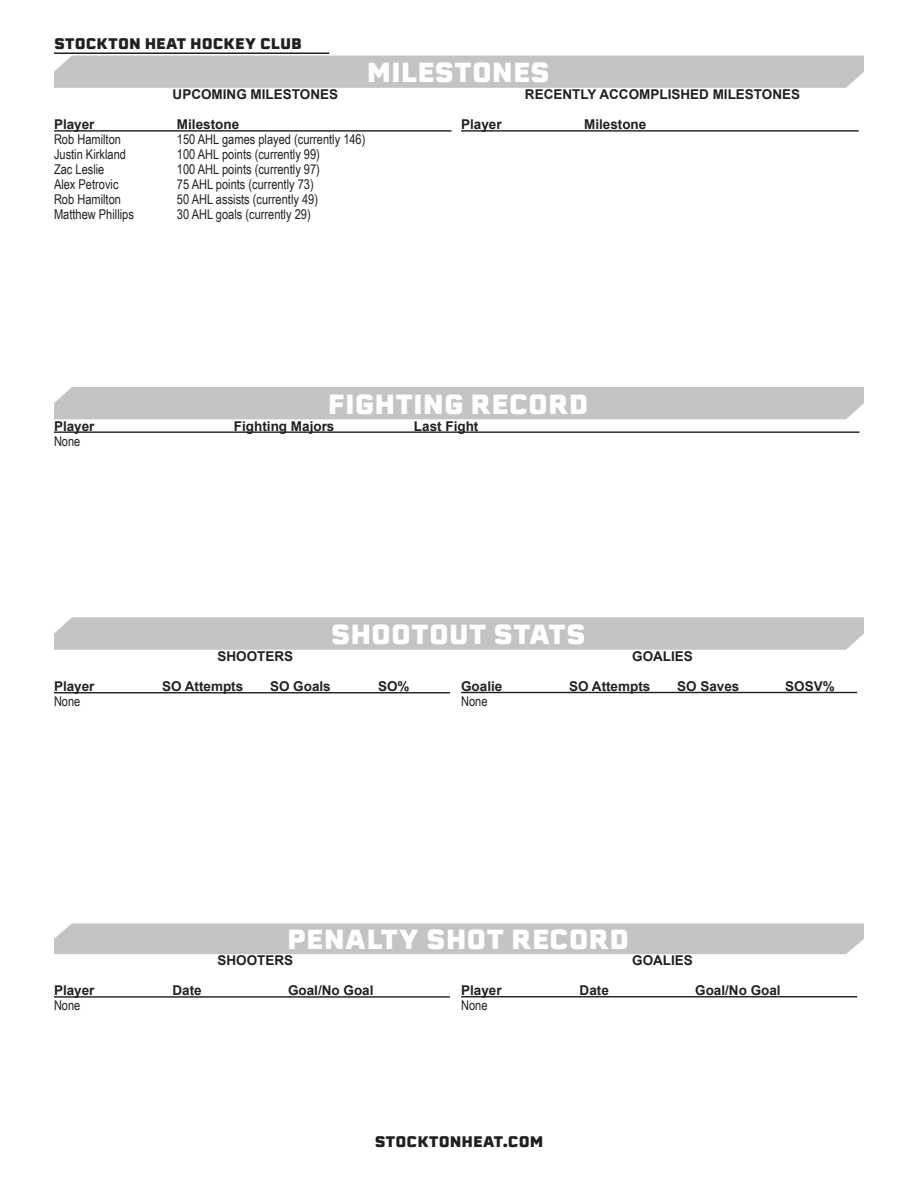
<style>
.page{position:relative;width:918px;height:1188px;background:#fff}
.page>*{position:absolute;margin:0;border:0;box-sizing:border-box;transform-origin:0 0}
.t1{font:900 27px "Erbaum";color:#fff}
.t2{font:900 15px "Erbaum";color:#231f20}
.t3{font:13.5px "Arial Narrow";color:#231f20}
.t4{font:700 13.5px "Arial";color:#231f20}
</style>
<div class="page">
<hr style="left:54px;top:52px;width:275px;height:2px;background:#231f20">
<div style="left:54px;top:56px;width:810px;height:32px;background:#c4c4c4"></div>
<hr style="left:54px;top:130px;width:398px;height:2px;background:#231f20">
<hr style="left:461px;top:130px;width:398px;height:2px;background:#231f20">
<div style="left:54px;top:387px;width:810px;height:32px;background:#c4c4c4"></div>
<hr style="left:54px;top:431px;width:806px;height:2px;background:#231f20">
<svg style="left:54px;top:617px;width:810px;height:33px;background:#c5c5c5"></svg>
<hr style="left:54px;top:692px;width:396px;height:1px;background:#231f20">
<hr style="left:461px;top:692px;width:396px;height:1px;background:#231f20">
<div style="left:54px;top:923px;width:810px;height:31px;background:#c4c4c4"></div>
<hr style="left:54px;top:996px;width:396px;height:2px;background:#231f20">
<hr style="left:461px;top:996px;width:396px;height:1px;background:#231f20">
<p class="t2" style="left:54px;top:33px;width:249px">STOCKTON HEAT HOCKEY CLUB</p>
<p class="t4" style="left:173px;top:86px;width:167px">UPCOMING MILESTONES</p>
<p class="t1" style="left:367px;top:53px;width:185px">MILESTONES</p>
<p class="t4" style="left:525px;top:86px;width:277px">RECENTLY ACCOMPLISHED MILESTONES</p>
<p class="t4" style="left:54px;top:116px;width:42px">Player</p>
<p class="t4" style="left:177px;top:116px;width:64px">Milestone</p>
<p class="t3" style="left:54px;top:130px;width:69px">Rob Hamilton</p>
<p class="t3" style="left:177px;top:130px;width:190px">150 AHL games played (currently 146)</p>
<p class="t3" style="left:54px;top:145px;width:73px">Justin Kirkland</p>
<p class="t3" style="left:177px;top:145px;width:144px">100 AHL points (currently 99)</p>
<p class="t3" style="left:54px;top:160px;width:52px">Zac Leslie</p>
<p class="t3" style="left:177px;top:160px;width:144px">100 AHL points (currently 97)</p>
<p class="t3" style="left:54px;top:175px;width:66px">Alex Petrovic</p>
<p class="t3" style="left:177px;top:175px;width:138px">75 AHL points (currently 73)</p>
<p class="t3" style="left:54px;top:190px;width:69px">Rob Hamilton</p>
<p class="t3" style="left:177px;top:190px;width:143px">50 AHL assists (currently 49)</p>
<p class="t3" style="left:54px;top:205px;width:81px">Matthew Phillips</p>
<p class="t3" style="left:177px;top:205px;width:135px">30 AHL goals (currently 29)</p>
<p class="t4" style="left:461px;top:116px;width:42px">Player</p>
<p class="t4" style="left:584px;top:116px;width:64px">Milestone</p>
<p class="t1" style="left:328px;top:384px;width:262px">FIGHTING RECORD</p>
<p class="t4" style="left:54px;top:417px;width:42px">Player</p>
<p class="t4" style="left:234px;top:417px;width:102px">Fighting Majors</p>
<p class="t4" style="left:414px;top:417px;width:66px">Last Fight</p>
<p class="t3" style="left:54px;top:431px;width:28px">None</p>
<p class="t4" style="left:218px;top:648px;width:77px">SHOOTERS</p>
<p class="t1" style="left:331px;top:615px;width:256px">SHOOTOUT STATS</p>
<p class="t4" style="left:632px;top:647px;width:62px">GOALIES</p>
<p class="t4" style="left:54px;top:678px;width:42px">Player</p>
<p class="t4" style="left:162px;top:678px;width:83px">SO Attempts</p>
<p class="t4" style="left:270px;top:678px;width:62px">SO Goals</p>
<p class="t4" style="left:378px;top:678px;width:33px">SO%</p>
<p class="t3" style="left:54px;top:692px;width:28px">None</p>
<p class="t4" style="left:461px;top:677px;width:43px">Goalie</p>
<p class="t4" style="left:569px;top:677px;width:83px">SO Attempts</p>
<p class="t4" style="left:677px;top:677px;width:64px">SO Saves</p>
<p class="t4" style="left:785px;top:677px;width:51px">SOSV%</p>
<p class="t3" style="left:461px;top:691px;width:28px">None</p>
<p class="t1" style="left:287px;top:920px;width:343px">PENALTY SHOT RECORD</p>
<p class="t4" style="left:218px;top:952px;width:77px">SHOOTERS</p>
<p class="t4" style="left:632px;top:952px;width:62px">GOALIES</p>
<p class="t4" style="left:54px;top:982px;width:42px">Player</p>
<p class="t4" style="left:173px;top:982px;width:31px">Date</p>
<p class="t4" style="left:288px;top:982px;width:87px">Goal/No Goal</p>
<p class="t3" style="left:54px;top:996px;width:28px">None</p>
<p class="t4" style="left:461px;top:982px;width:42px">Player</p>
<p class="t4" style="left:580px;top:982px;width:31px">Date</p>
<p class="t4" style="left:695px;top:982px;width:87px">Goal/No Goal</p>
<p class="t3" style="left:461px;top:996px;width:28px">None</p>
<p class="t2" style="left:375px;top:1131px;width:170px">STOCKTONHEAT.COM</p>
</div>
